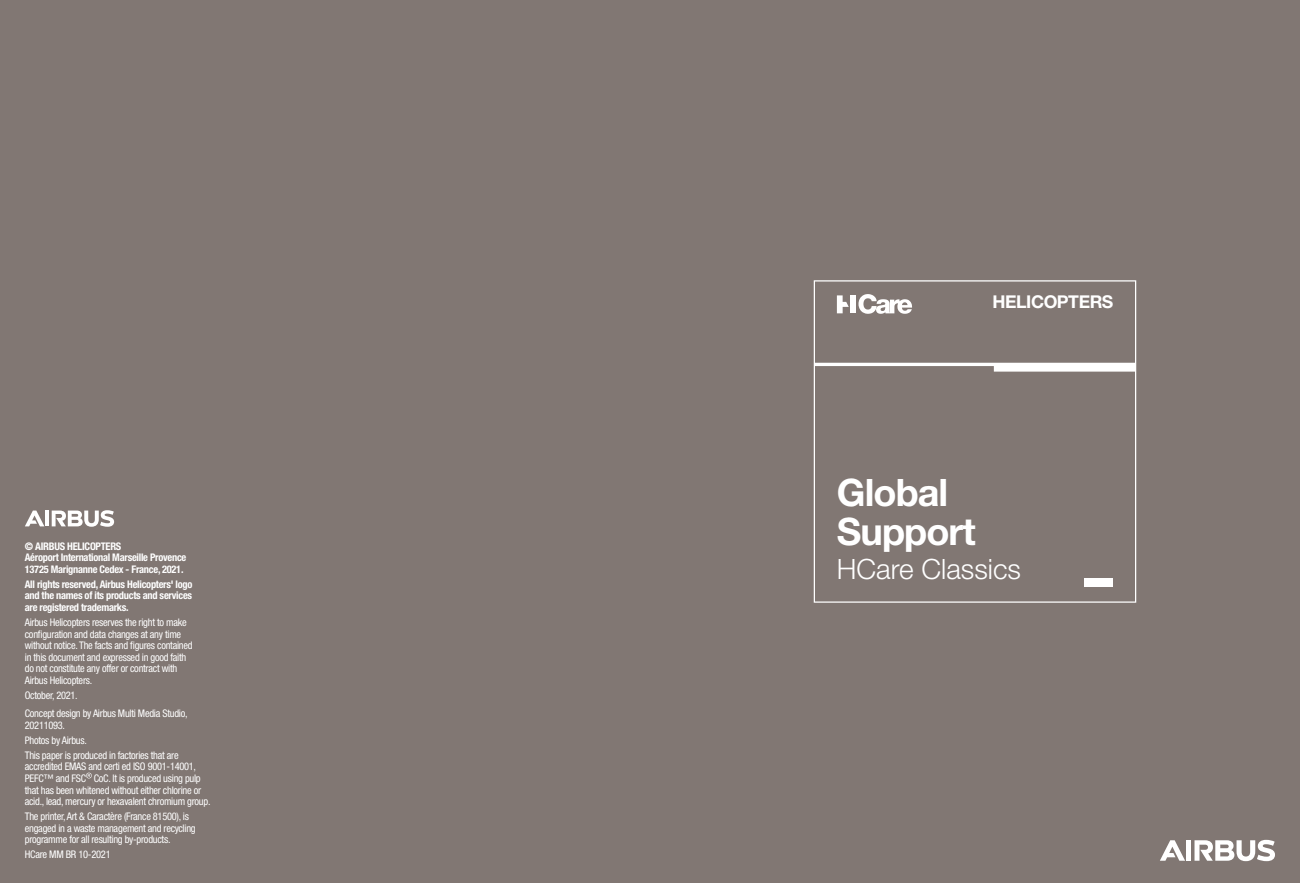
<style>
.page{position:relative;width:1300px;height:883px;background:#817773}
.page>*{position:absolute;margin:0;border:0;box-sizing:border-box;transform-origin:0 0}
.t1{font:700 37.8px/39px "Helvetica Neue LT Std";letter-spacing:-.025em;color:#fff}
.t2{font:300 28px "Helvetica Neue LT Std";color:#fff}
.t3{font:700 17.68px "Helvetica Neue LT Std";letter-spacing:-.025em;color:#fff}
.t4{font:condensed 10.5px/11.5px "Helvetica Neue LT Std";letter-spacing:-.025em;color:#fff}
.t5{font:700 condensed 10.5px/11.5px "Helvetica Neue LT Std";letter-spacing:-.025em;color:#fff}
</style>
<div class="page">
<svg style="left:814px;top:280px;width:322px;height:323px"></svg>
<hr style="left:45px;top:511px;width:4px;height:15px;background:#fff">
<svg style="left:25px;top:511px;width:19px;height:15px"></svg>
<svg style="left:52px;top:510px;width:62px;height:17px"></svg>
<svg style="left:86px;top:773px;width:6px;height:5px"></svg>
<div style="left:1186px;top:840px;width:5px;height:21px;background:#fff"></div>
<svg style="left:1160px;top:840px;width:25px;height:21px"></svg>
<svg style="left:1194px;top:840px;width:81px;height:21px"></svg>
<svg style="left:858px;top:294px;width:54px;height:20px"></svg>
<svg style="left:837px;top:295px;width:12px;height:18px"></svg>
<div style="left:850px;top:295px;width:6px;height:18px;background:#fff"></div>
<p class="t5" style="left:25px;top:540px;width:163px">© AIRBUS HELICOPTERS<br>Aéroport International Marseille Provence<br>13725 Marignanne Cedex - France, 2021.</p>
<p class="t5" style="left:25px;top:578px;width:169px;text-align:justify">All rights reserved, Airbus Helicopters' logo and the names of its products and services are registered trademarks.</p>
<p class="t4" style="left:25px;top:616px;width:169px">Airbus Helicopters reserves the right to make configuration and data changes at any time without notice. The facts and figures contained in this document and expressed in good faith do not constitute any offer or contract with Airbus Helicopters.</p>
<p class="t4" style="left:25px;top:686px;width:164px;line-height:18.6px">October, 2021.<br>Concept design by Airbus Multi Media Studio,</p>
<p class="t4" style="left:25px;top:717px;width:155px;line-height:15px">20211093.<br>Photos by Airbus.<br>This paper is produced in factories that are</p>
<p class="t4" style="left:25px;top:761px;width:187px">accredited EMAS and certi ed ISO 9001-14001, PEFC™ and FSC CoC. It is produced using pulp that has been whitened without either chlorine or acid., lead, mercury or hexavalent chromium group.</p>
<p class="t4" style="left:25px;top:811px;width:172px">The printer, Art &amp; Caractère (France 81500), is engaged in a waste management and recycling programme for all resulting by-products.</p>
<p class="t4" style="left:25px;top:849px;width:87px">HCare MM BR 10-2021</p>
<h3 class="t3" style="left:992px;top:291px;width:122px">HELICOPTERS</h3>
<h1 class="t1" style="left:837px;top:473px;width:140px">Global<br>Support</h1>
<h2 class="t2" style="left:837px;top:552px;width:186px">HCare Classics</h2>
</div>
